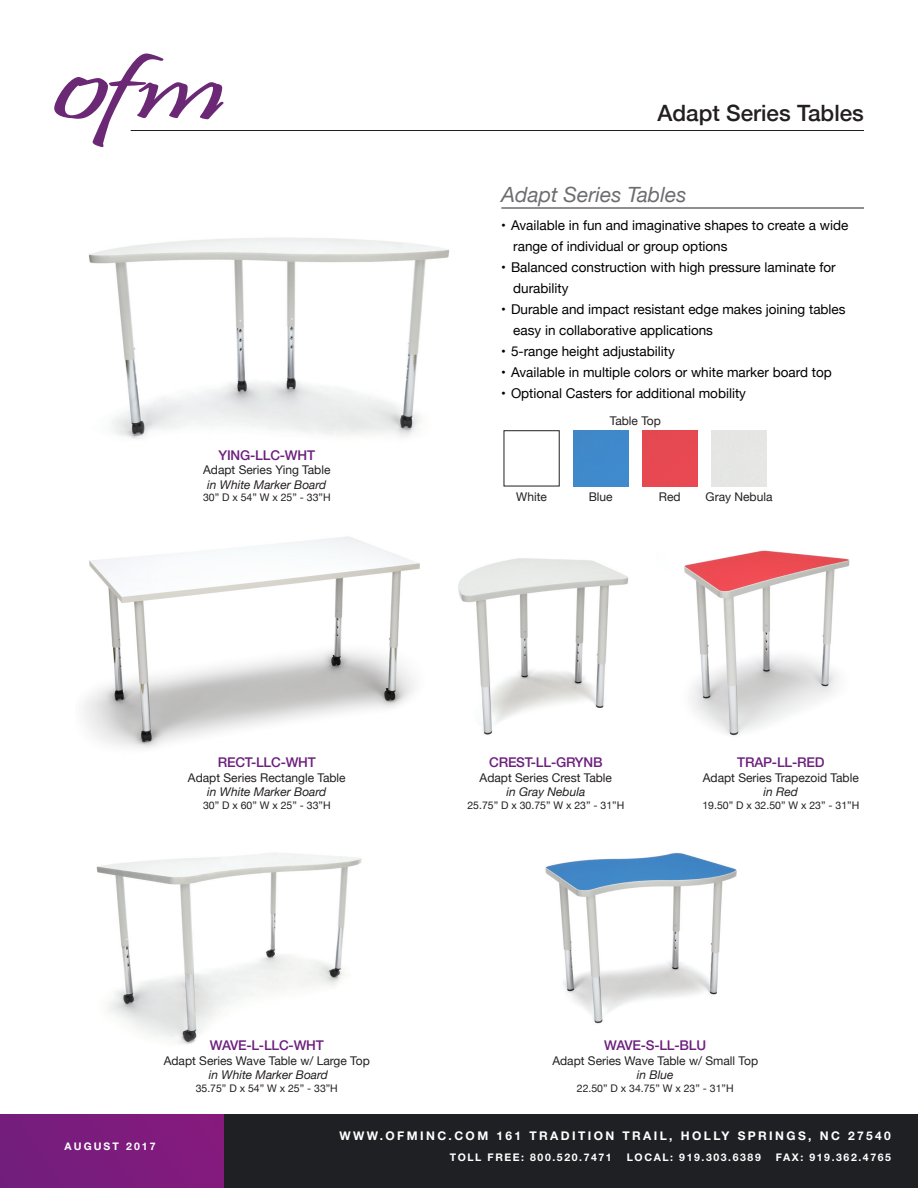
<style>
.page{position:relative;width:918px;height:1188px;background:#fff}
.page>*{position:absolute;margin:0;border:0;box-sizing:border-box;transform-origin:0 0}
.t1{font:500 22.5px "Helvetica Neue";color:#231f20}
.subtitle{font:italic 21px "Helvetica Neue";color:#6c6d70}
.t2{font:13.5px/21px "Helvetica Neue";color:#000}
.Caption_Model_Number{font:500 13.5px "Helvetica Neue LT Pro";letter-spacing:-.015em;color:#6c1f7d}
.Caption_model_swatch{font:12px "Helvetica Neue";color:#231f20}
.Caption_model_swatch-2{font:italic 12px "Helvetica Neue";color:#231f20}
.t3{font:700 12px "Helvetica Neue LT Pro";letter-spacing:.2em;color:#fff}
.Caption_model_swatch-3{font:10.5px "Helvetica Neue";color:#231f20}
.date{font:700 10.5px "Helvetica Neue LT Pro";letter-spacing:.15em;color:#fff}
.date-2{font:700 10.5px "Helvetica Neue LT Pro";letter-spacing:.2em;color:#fff}
</style>
<div class="page">
<div style="left:0;top:1115px;width:918px;height:73px;background:#1f2023"></div>
<hr style="left:131px;top:130px;width:733px;height:1px;background:#231f20">
<svg style="left:54px;top:54px;width:170px;height:93px"></svg>
<div style="left:0;top:1115px;width:224px;height:73px;background:#7b1c7d"></div>
<img style="left:96px;top:852px;width:266px;height:192px">
<img style="left:89px;top:237px;width:360px;height:202px">
<img style="left:545px;top:853px;width:192px;height:171px">
<hr style="left:501px;top:208px;width:363px;height:1px;background:#231f20">
<img style="left:458px;top:558px;width:171px;height:177px">
<img style="left:684px;top:550px;width:166px;height:186px">
<img style="left:83px;top:536px;width:337px;height:212px">
<div style="left:573px;top:431px;width:55px;height:55px;background:#3f89cb"></div>
<div style="left:642px;top:431px;width:56px;height:55px;background:#e64952"></div>
<p class="Caption_Model_Number" style="left:219px;top:447px;width:98px">YING-LLC-WHT</p>
<p class="Caption_model_swatch" style="left:203px;top:461px;width:129px">Adapt Series Ying Table</p>
<p class="Caption_model_swatch-2" style="left:207px;top:476px;width:121px">in White Marker Board</p>
<p class="Caption_model_swatch-3" style="left:203px;top:490px;width:129px">30” D x 54” W x 25” - 33”H</p>
<p class="t1" style="left:657px;top:95px;width:208px">Adapt Series Tables</p>
<p class="subtitle" style="left:501px;top:179px;width:187px">Adapt Series Tables</p>
<p class="t2" style="left:513px;top:215px;width:337px;text-indent:-12px">• Available in fun and imaginative shapes to create a wide range of individual or group options</p>
<p class="t2" style="left:513px;top:257px;width:324px;text-indent:-12px">• Balanced construction with high pressure laminate for durability</p>
<p class="t2" style="left:513px;top:299px;width:334px;text-indent:-12px">• Durable and impact resistant edge makes joining tables easy in collaborative applications</p>
<p class="t2" style="left:501px;top:341px;width:175px">• 5-range height adjustability</p>
<p class="t2" style="left:501px;top:362px;width:332px">• Available in multiple colors or white marker board top</p>
<p class="t2" style="left:501px;top:383px;width:246px">• Optional Casters for additional mobility</p>
<p class="Caption_model_swatch" style="left:610px;top:412px;width:53px">Table Top</p>
<p class="Caption_model_swatch" style="left:516px;top:488px;width:32px">White</p>
<p class="Caption_model_swatch" style="left:589px;top:488px;width:25px">Blue</p>
<p class="Caption_model_swatch" style="left:659px;top:488px;width:23px">Red</p>
<p class="Caption_model_swatch" style="left:706px;top:488px;width:68px">Gray Nebula</p>
<p class="Caption_Model_Number" style="left:218px;top:754px;width:100px">RECT-LLC-WHT</p>
<p class="Caption_model_swatch" style="left:188px;top:769px;width:159px">Adapt Series Rectangle Table</p>
<p class="Caption_model_swatch-2" style="left:207px;top:783px;width:121px">in White Marker Board</p>
<p class="Caption_model_swatch-3" style="left:203px;top:797px;width:129px">30” D x 60” W x 25” - 33”H</p>
<p class="Caption_Model_Number" style="left:489px;top:754px;width:115px">CREST-LL-GRYNB</p>
<p class="Caption_model_swatch" style="left:480px;top:769px;width:134px">Adapt Series Crest Table</p>
<p class="Caption_model_swatch-2" style="left:506px;top:783px;width:80px">in Gray Nebula</p>
<p class="Caption_model_swatch-3" style="left:467px;top:797px;width:158px">25.75” D x 30.75” W x 23” - 31”H</p>
<p class="Caption_Model_Number" style="left:737px;top:754px;width:89px">TRAP-LL-RED</p>
<p class="Caption_model_swatch" style="left:703px;top:769px;width:157px">Adapt Series Trapezoid Table</p>
<p class="Caption_model_swatch-2" style="left:764px;top:783px;width:36px">in Red</p>
<p class="Caption_model_swatch-3" style="left:702px;top:797px;width:158px">19.50” D x 32.50” W x 23” - 31”H</p>
<p class="Caption_Model_Number" style="left:210px;top:1038px;width:115px">WAVE-L-LLC-WHT</p>
<p class="Caption_model_swatch" style="left:164px;top:1052px;width:208px">Adapt Series Wave Table w/ Large Top</p>
<p class="Caption_model_swatch-2" style="left:209px;top:1066px;width:121px">in White Marker Board</p>
<p class="Caption_model_swatch-3" style="left:196px;top:1081px;width:144px">35.75” D x 54” W x 25” - 33”H</p>
<p class="Caption_Model_Number" style="left:604px;top:1038px;width:103px">WAVE-S-LL-BLU</p>
<p class="Caption_model_swatch" style="left:552px;top:1052px;width:207px">Adapt Series Wave Table w/ Small Top</p>
<p class="Caption_model_swatch-2" style="left:637px;top:1066px;width:38px">in Blue</p>
<p class="Caption_model_swatch-3" style="left:577px;top:1081px;width:158px">22.50” D x 34.75” W x 23” - 31”H</p>
<p class="date-2" style="left:65px;top:1140px;width:93px">AUGUST 2017</p>
<p class="t3" style="left:340px;top:1128px;width:553px">WWW.OFMINC.COM 161 TRADITION TRAIL, HOLLY SPRINGS, NC 27540</p>
<p class="date" style="left:450px;top:1151px;width:164px">TOLL FREE: 800.520.7471</p>
<p class="date" style="left:627px;top:1151px;width:136px">LOCAL: 919.303.6389</p>
<p class="date" style="left:776px;top:1151px;width:117px">FAX: 919.362.4765</p>
</div>
